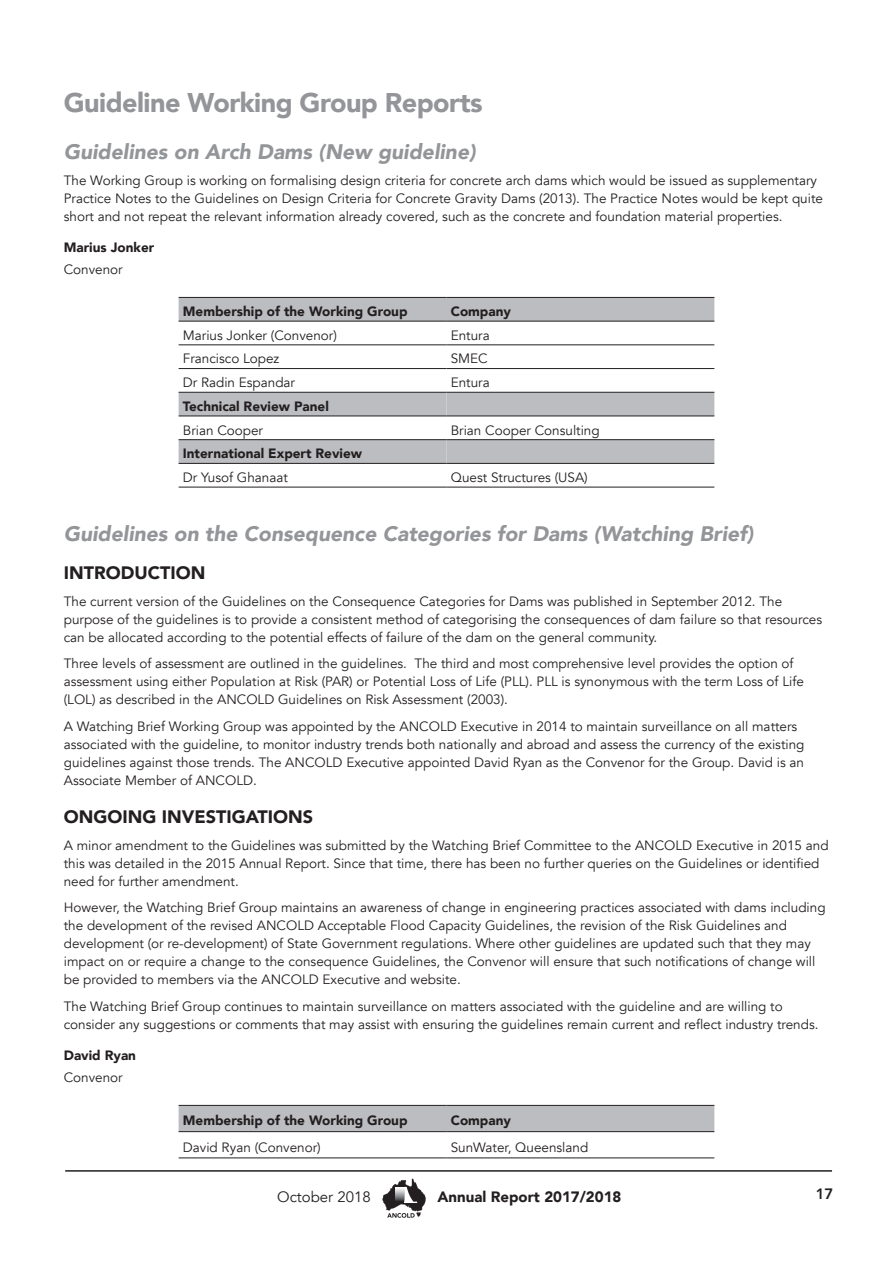
<style>
.page{position:relative;width:893px;height:1263px;background:#fff}
.page>*{position:absolute;margin:0;border:0;box-sizing:border-box;transform-origin:0 0}
.Heading{font:900 27px "Avenir";letter-spacing:-.02em;color:#939598}
.Heading_2{font:italic 900 21px "Avenir";color:#939598}
.Bold_Sub_Heading_Cap{font:900 18px "Avenir";color:#231f20}
.t1{font:900 15px "Avenir";color:#231f20}
.t2{font:15px "Avenir";color:#231f20}
.t3{font:800 15px "Avenir";color:#231f20}
.Body_Text{font:13.5px/18px "Avenir";color:#231f20}
.Small_Bold_2{font:900 13.5px "Avenir";color:#231f20}
.Name{font:900 13.5px "Avenir";color:#231f20}
</style>
<div class="page">
<hr style="left:65px;top:1170px;width:767px;height:2px;background:#231f20">
<svg style="left:382px;top:1179px;width:44px;height:39px"></svg>
<svg style="left:179px;top:298px;width:535px;height:165px"></svg>
<svg style="left:446px;top:393px;width:268px;height:70px"></svg>
<hr style="left:446px;top:321px;width:268px;height:1px;background:#231f20">
<hr style="left:446px;top:344px;width:268px;height:1px;background:#231f20">
<hr style="left:446px;top:368px;width:268px;height:1px;background:#231f20">
<hr style="left:179px;top:321px;width:267px;height:1px;background:#231f20">
<hr style="left:179px;top:344px;width:267px;height:1px;background:#231f20">
<hr style="left:179px;top:368px;width:267px;height:1px;background:#231f20">
<hr style="left:179px;top:297px;width:267px;height:1px;background:#231f20">
<hr style="left:446px;top:297px;width:268px;height:1px;background:#231f20">
<hr style="left:179px;top:487px;width:267px;height:1px;background:#231f20">
<hr style="left:446px;top:487px;width:268px;height:1px;background:#231f20">
<hr style="left:179px;top:392px;width:267px;height:1px;background:#231f20">
<hr style="left:446px;top:392px;width:268px;height:1px;background:#231f20">
<hr style="left:179px;top:416px;width:267px;height:1px;background:#231f20">
<hr style="left:446px;top:416px;width:268px;height:1px;background:#231f20">
<hr style="left:179px;top:439px;width:267px;height:1px;background:#231f20">
<hr style="left:446px;top:439px;width:268px;height:1px;background:#231f20">
<hr style="left:179px;top:463px;width:267px;height:1px;background:#231f20">
<hr style="left:446px;top:463px;width:268px;height:1px;background:#231f20">
<div style="left:179px;top:1106px;width:535px;height:25px;background:#bcbdc0"></div>
<hr style="left:179px;top:1105px;width:267px;height:1px;background:#231f20">
<hr style="left:446px;top:1105px;width:268px;height:1px;background:#231f20">
<hr style="left:179px;top:1131px;width:267px;height:1px;background:#231f20">
<hr style="left:446px;top:1131px;width:268px;height:1px;background:#231f20">
<hr style="left:179px;top:1157px;width:267px;height:1px;background:#231f20">
<hr style="left:446px;top:1157px;width:268px;height:1px;background:#231f20">
<p class="Heading" style="left:64px;top:80px;width:420px">Guideline Working Group Reports</p>
<p class="Heading_2" style="left:64px;top:134px;width:413px">Guidelines on Arch Dams (New guideline)</p>
<p class="Body_Text" style="left:64px;top:172px;width:761px">The Working Group is working on formalising design criteria for concrete arch dams which would be issued as supplementary<br>Practice Notes to the Guidelines on Design Criteria for Concrete Gravity Dams (2013). The Practice Notes would be kept quite short and not repeat the relevant information already covered, such as the concrete and foundation material properties.</p>
<p class="Name" style="left:64px;top:235px;width:92px">Marius Jonker</p>
<p class="Body_Text" style="left:64px;top:261px;width:61px">Convenor</p>
<p class="Small_Bold_2" style="left:183px;top:300px;width:226px">Membership of the Working Group</p>
<p class="Small_Bold_2" style="left:451px;top:300px;width:62px">Company</p>
<p class="Body_Text" style="left:183px;top:326px;width:156px">Marius Jonker (Convenor)</p>
<p class="Body_Text" style="left:451px;top:326px;width:40px">Entura</p>
<p class="Body_Text" style="left:183px;top:350px;width:98px">Francisco Lopez</p>
<p class="Body_Text" style="left:451px;top:350px;width:39px">SMEC</p>
<p class="Body_Text" style="left:183px;top:374px;width:114px">Dr Radin Espandar</p>
<p class="Body_Text" style="left:451px;top:374px;width:40px">Entura</p>
<p class="Small_Bold_2" style="left:183px;top:395px;width:148px">Technical Review Panel</p>
<p class="Body_Text" style="left:183px;top:421px;width:82px">Brian Cooper</p>
<p class="Body_Text" style="left:451px;top:421px;width:150px">Brian Cooper Consulting</p>
<p class="Small_Bold_2" style="left:183px;top:442px;width:181px">International Expert Review</p>
<p class="Body_Text" style="left:183px;top:469px;width:107px">Dr Yusof Ghanaat</p>
<p class="Body_Text" style="left:451px;top:469px;width:139px">Quest Structures (USA)</p>
<p class="Heading_2" style="left:64px;top:516px;width:691px">Guidelines on the Consequence Categories for Dams (Watching Brief)</p>
<p class="Bold_Sub_Heading_Cap" style="left:64px;top:558px;width:143px">INTRODUCTION</p>
<p class="Body_Text" style="left:64px;top:592px;width:760px">The current version of the Guidelines on the Consequence Categories for Dams was published in September 2012. The purpose of the guidelines is to provide a consistent method of categorising the consequences of dam failure so that resources can be allocated according to the potential effects of failure of the dam on the general community.</p>
<p class="Body_Text" style="left:64px;top:655px;width:742px">Three levels of assessment are outlined in the guidelines. The third and most comprehensive level provides the option of assessment using either Population at Risk (PAR) or Potential Loss of Life (PLL). PLL is synonymous with the term Loss of Life (LOL) as described in the ANCOLD Guidelines on Risk Assessment (2003).</p>
<p class="Body_Text" style="left:64px;top:717px;width:742px">A Watching Brief Working Group was appointed by the ANCOLD Executive in 2014 to maintain surveillance on all matters associated with the guideline, to monitor industry trends both nationally and abroad and assess the currency of the existing guidelines against those trends. The ANCOLD Executive appointed David Ryan as the Convenor for the Group. David is an Associate Member of ANCOLD.</p>
<p class="Bold_Sub_Heading_Cap" style="left:64px;top:802px;width:251px">ONGOING INVESTIGATIONS</p>
<p class="Body_Text" style="left:64px;top:836px;width:766px">A minor amendment to the Guidelines was submitted by the Watching Brief Committee to the ANCOLD Executive in 2015 and this was detailed in the 2015 Annual Report. Since that time, there has been no further queries on the Guidelines or identified need for further amendment.</p>
<p class="Body_Text" style="left:64px;top:899px;width:763px">However, the Watching Brief Group maintains an awareness of change in engineering practices associated with dams including the development of the revised ANCOLD Acceptable Flood Capacity Guidelines, the revision of the Risk Guidelines and development (or re-development) of State Government regulations. Where other guidelines are updated such that they may impact on or require a change to the consequence Guidelines, the Convenor will ensure that such notifications of change will be provided to members via the ANCOLD Executive and website.</p>
<p class="Body_Text" style="left:64px;top:997px;width:756px">The Watching Brief Group continues to maintain surveillance on matters associated with the guideline and are willing to consider any suggestions or comments that may assist with ensuring the guidelines remain current and reflect industry trends.</p>
<p class="Name" style="left:64px;top:1043px;width:74px">David Ryan</p>
<p class="Body_Text" style="left:64px;top:1068px;width:61px">Convenor</p>
<p class="Small_Bold_2" style="left:183px;top:1109px;width:226px">Membership of the Working Group</p>
<p class="Small_Bold_2" style="left:451px;top:1109px;width:62px">Company</p>
<p class="Body_Text" style="left:183px;top:1138px;width:139px">David Ryan (Convenor)</p>
<p class="Body_Text" style="left:451px;top:1138px;width:139px">SunWater, Queensland</p>
<p class="t2" style="left:277px;top:1188px;width:95px">October 2018</p>
<p class="t1" style="left:437px;top:1184px;width:186px">Annual Report 2017/2018</p>
<p class="t3" style="left:816px;top:1182px;width:19px">17</p>
</div>
